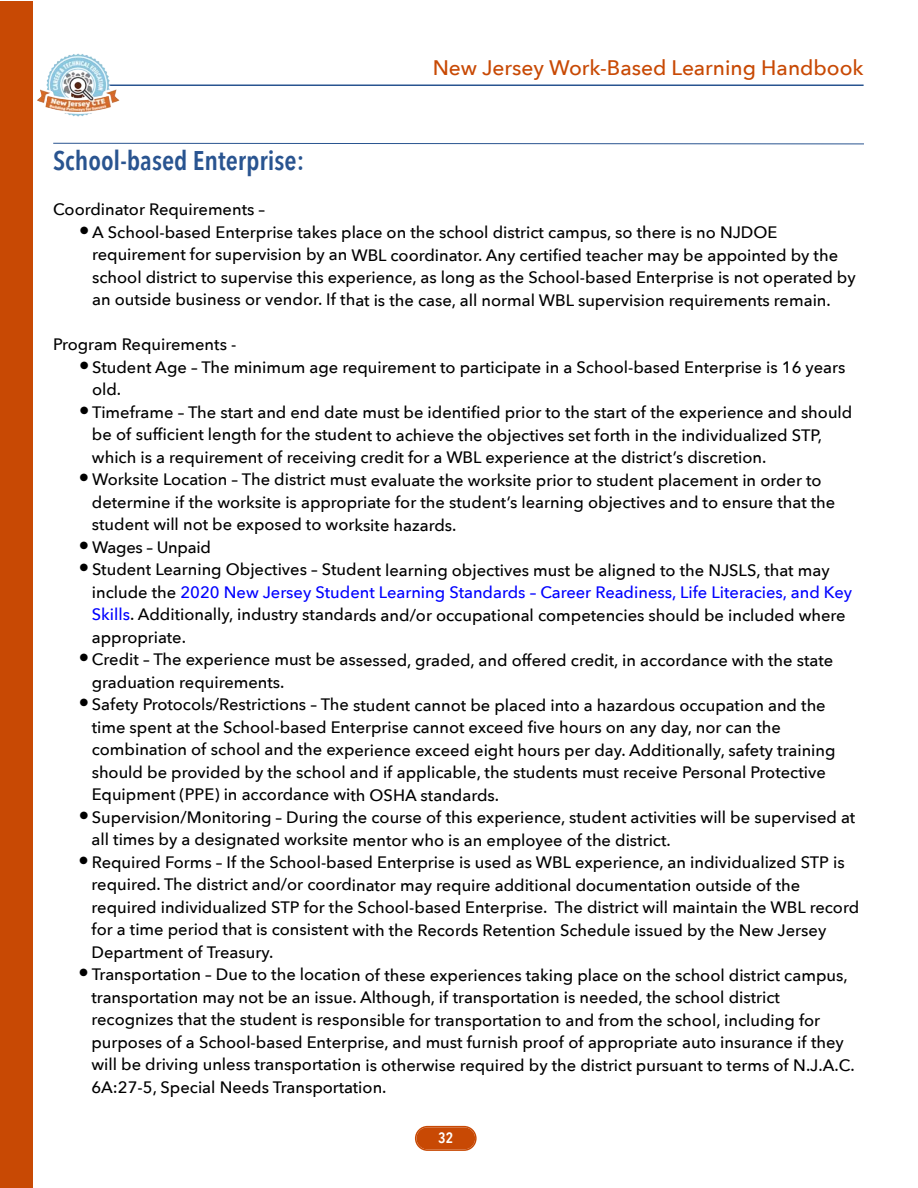
<style>
.page{position:relative;width:918px;height:1188px;background:#fff}
.page>*{position:absolute;margin:0;border:0;box-sizing:border-box;transform-origin:0 0}
.t1{font:600 27px "Avenir Next Condensed";color:#295490}
.t2{font:500 21px "Avenir Next";color:#c84904}
.t3{font:500 16.5px/22.5px "Avenir Next";color:#000}
.t4{font:600 15px "Avenir Next Condensed";color:#fff}
.s1{color:#00f}
</style>
<div class="page">
<hr style="left:108px;top:85px;width:756px;height:1px;background:#295490">
<img style="left:37px;top:53px;width:83px;height:64px">
<svg style="left:53px;top:143px;width:811px;height:1px"></svg>
<div style="left:0;top:1px;width:33px;height:1187px;background:#c84904"></div>
<svg style="left:415px;top:1126px;width:62px;height:25px;background:#ce5d20"></svg>
<p class="t2" style="left:433px;top:54px;width:432px">New Jersey Work-Based Learning Handbook</p>
<p class="t1" style="left:53px;top:138px;width:253px">School-based Enterprise:</p>
<p class="t3" style="left:53px;top:199px;width:214px">Coordinator Requirements –</p>
<p class="t3" style="left:92px;top:222px;width:765px;text-indent:-12px">● A School-based Enterprise takes place on the school district campus, so there is no NJDOE requirement for supervision by an WBL coordinator. Any certified teacher may be appointed by the school district to supervise this experience, as long as the School-based Enterprise is not operated by an outside business or vendor. If that is the case, all normal WBL supervision requirements remain.</p>
<p class="t3" style="left:53px;top:334px;width:185px">Program Requirements -</p>
<p class="t3" style="left:92px;top:357px;width:755px;text-indent:-12px">● Student Age – The minimum age requirement to participate in a School-based Enterprise is 16 years old.</p>
<p class="t3" style="left:92px;top:402px;width:762px;text-indent:-12px">● Timeframe – The start and end date must be identified prior to the start of the experience and should be of sufficient length for the student to achieve the objectives set forth in the individualized STP, which is a requirement of receiving credit for a WBL experience at the district’s discretion.</p>
<p class="t3" style="left:92px;top:469px;width:745px;text-indent:-12px">● Worksite Location – The district must evaluate the worksite prior to student placement in order to determine if the worksite is appropriate for the student’s learning objectives and to ensure that the student will not be exposed to worksite hazards.</p>
<p class="t3" style="left:80px;top:536px;width:133px">● Wages – Unpaid</p>
<p class="t3" style="left:92px;top:559px;width:762px;text-indent:-12px">● Student Learning Objectives – Student learning objectives must be aligned to the NJSLS, that may include the <span class="s1">2020 New Jersey Student Learning Standards – Career Readiness, Life Literacies, and Key Skills</span>. Additionally, industry standards and/or occupational competencies should be included where appropriate.</p>
<p class="t3" style="left:92px;top:649px;width:743px;text-indent:-12px">● Credit – The experience must be assessed, graded, and offered credit, in accordance with the state graduation requirements.</p>
<p class="t3" style="left:92px;top:694px;width:745px;text-indent:-12px">● Safety Protocols/Restrictions – The student cannot be placed into a hazardous occupation and the time spent at the School-based Enterprise cannot exceed five hours on any day, nor can the combination of school and the experience exceed eight hours per day. Additionally, safety training should be provided by the school and if applicable, the students must receive Personal Protective Equipment (PPE) in accordance with OSHA standards.</p>
<p class="t3" style="left:92px;top:807px;width:765px;text-indent:-12px">● Supervision/Monitoring – During the course of this experience, student activities will be supervised at all times by a designated worksite mentor who is an employee of the district.</p>
<p class="t3" style="left:92px;top:852px;width:769px;text-indent:-12px">● Required Forms – If the School-based Enterprise is used as WBL experience, an individualized STP is required. The district and/or coordinator may require additional documentation outside of the required individualized STP for the School-based Enterprise. The district will maintain the WBL record for a time period that is consistent with the Records Retention Schedule issued by the New Jersey Department of Treasury.</p>
<p class="t3" style="left:91px;top:964px;width:765px;text-indent:-12px">● Transportation – Due to the location of these experiences taking place on the school district campus, transportation may not be an issue. Although, if transportation is needed, the school district recognizes that the student is responsible for transportation to and from the school, including for purposes of a School-based Enterprise, and must furnish proof of appropriate auto insurance if they will be driving unless transportation is otherwise required by the district pursuant to terms of N.J.A.C.<br>6A:27-5, Special Needs Transportation.</p>
<p class="t4" style="left:438px;top:1125px;width:16px">32</p>
</div>
